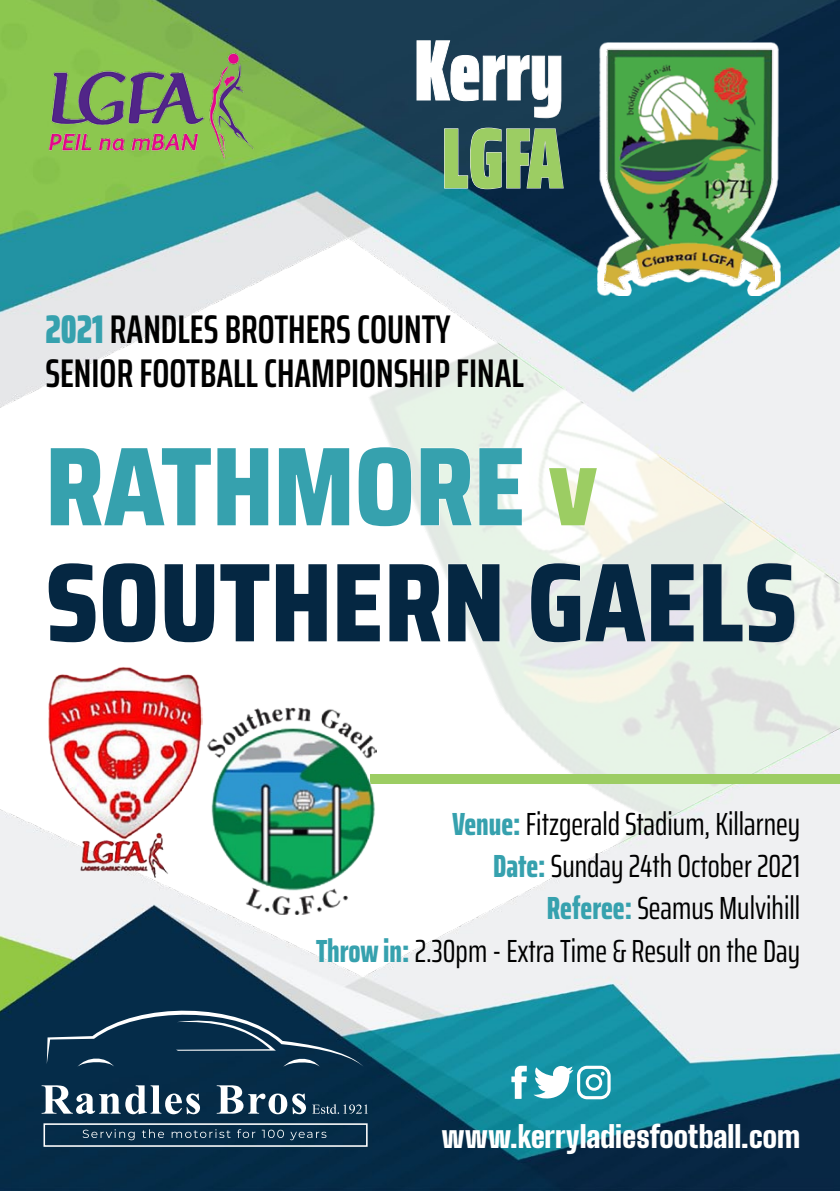
<style>
.page{position:relative;width:840px;height:1191px;background:#fff}
.page>*{position:absolute;margin:0;border:0;box-sizing:border-box;transform-origin:0 0}
.t1{font:800 semi-condensed 112px/116px "Saira";color:#052742;scale:.89 1}
.t2{font:900 extra-condensed 86px "Saira";color:#fff}
.t3{font:900 extra-condensed 86px "Saira";color:#9ccd63}
.t4{font:600 extra-condensed 40px/44px "Saira";color:#000}
.t5{font:extra-condensed 32px/42.4px "Saira";color:#000;text-align:right}
.t6{font:900 30px "Big Shoulders Display";letter-spacing:-.01em;color:#fff}
.s1{font-weight:900;color:#36a1ae}
.s2{color:#36a1ae}
.s3{color:#9ccd63}
.s4{font-weight:800;color:#36a1ae}
</style>
<div class="page">
<img style="left:0;top:0;width:839px;height:1191px">
<svg style="left:50px;top:447px;width:219px;height:79px"></svg>
<svg style="left:278px;top:447px;width:72px;height:79px"></svg>
<svg style="left:357px;top:446px;width:55px;height:81px"></svg>
<svg style="left:419px;top:447px;width:53px;height:79px;background:#e8f2e8"></svg>
<svg style="left:478px;top:447px;width:44px;height:79px"></svg>
<svg style="left:48px;top:562px;width:48px;height:81px"></svg>
<svg style="left:102px;top:562px;width:54px;height:81px"></svg>
<svg style="left:163px;top:563px;width:164px;height:80px"></svg>
<svg style="left:336px;top:563px;width:44px;height:79px"></svg>
<svg style="left:388px;top:563px;width:53px;height:79px"></svg>
<svg style="left:447px;top:563px;width:53px;height:79px"></svg>
<svg style="left:530px;top:562px;width:164px;height:81px;background:#e4eae7"></svg>
<svg style="left:701px;top:562px;width:93px;height:81px;background:#e6efe6"></svg>
<svg style="left:597px;top:42px;width:183px;height:254px"></svg>
<img style="left:603px;top:46px;width:170px;height:243px">
<img style="left:43px;top:41px;width:212px;height:127px">
<svg style="left:42px;top:1085px;width:264px;height:29px"></svg>
<svg style="left:312px;top:1104px;width:55px;height:10px"></svg>
<svg style="left:83px;top:1129px;width:243px;height:11px;background:#26475f"></svg>
<div style="left:43px;top:1123px;width:324px;height:23px;border:2px solid #fff"></div>
<svg style="left:47px;top:1010px;width:316px;height:57px;background:#264861"></svg>
<svg style="left:511px;top:1065px;width:15px;height:33px"></svg>
<svg style="left:533px;top:1065px;width:77px;height:34px"></svg>
<svg style="left:416px;top:40px;width:145px;height:79px;background:#2c4b60"></svg>
<svg style="left:443px;top:127px;width:121px;height:63px;background:#2a495f"></svg>
<div style="left:370px;top:774px;width:469px;height:10px;background:#9ccd63"></div>
<img style="left:48px;top:665px;width:154px;height:213px">
<img style="left:207px;top:707px;width:169px;height:207px">
<h2 class="t2" style="left:414px;top:1px;width:151px">Kerry</h2>
<h2 class="t3" style="left:441px;top:89px;width:123px">LGFA</h2>
<p class="t4" style="left:45px;top:306px;width:479px"><span class="s1">2021</span> RANDLES BROTHERS COUNTY<br>SENIOR FOOTBALL CHAMPIONSHIP FINAL</p>
<h1 class="t1" style="left:45px;top:426px;width:846px"><span class="s2">RATHMORE</span> <span class="s3">v<br></span>SOUTHERN GAELS</h1>
<p class="t5" style="left:316px;top:801px;width:485px"><span class="s4">Venue:</span> Fitzgerald Stadium, Killarney<br><span class="s4">Date:</span> Sunday 24th October 2021<br><span class="s4">Referee:</span> Seamus Mulvihill<br><span class="s4">Throw in:</span> 2.30pm - Extra Time &amp; Result on the Day</p>
<p class="t6" style="left:441px;top:1114px;width:360px">www.kerryladiesfootball.com</p>
</div>
